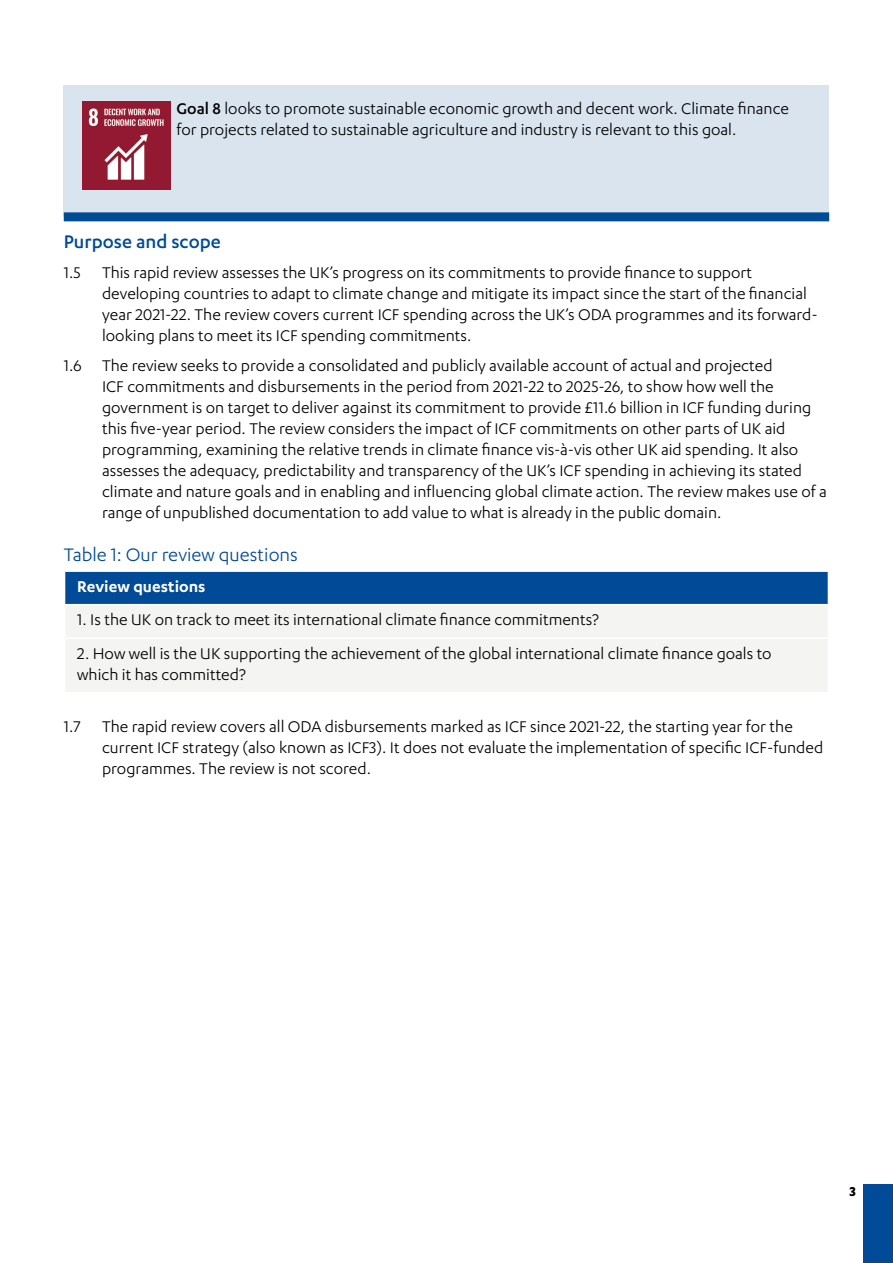
<style>
.page{position:relative;width:893px;height:1263px;background:#fff}
.page>*{position:absolute;margin:0;border:0;box-sizing:border-box;transform-origin:0 0}
.t1{font:21px "Karbon";color:#004a97}
.t2{font:500 21px "Karbon";color:#004a97}
.t3{font:18px/21px "Karbon";color:#000}
.t4{font:600 18px "Karbon";color:#fff}
.t5{font:700 15px "Karbon";color:#000}
.s1{font-weight:500}
</style>
<div class="page">
<div style="left:863px;top:1184px;width:30px;height:79px;background:#004a97"></div>
<div style="left:64px;top:85px;width:765px;height:132px;background:#d9e4ef"></div>
<div style="left:65px;top:571px;width:763px;height:34px;background:#004a97"></div>
<div style="left:66px;top:606px;width:761px;height:86px;background:#f4f4f3"></div>
<hr style="left:64px;top:570px;width:765px;height:2px;background:#fff">
<hr style="left:64px;top:604px;width:765px;height:1px;background:#fff">
<hr style="left:64px;top:637px;width:765px;height:2px;background:#fff">
<img style="left:83px;top:102px;width:88px;height:88px">
<div style="left:64px;top:212px;width:765px;height:9px;background:#004a97"></div>
<p class="t3" style="left:177px;top:97px;width:614px"><span class="s1">Goal 8</span> looks to promote sustainable economic growth and decent work. Climate finance for projects related to sustainable agriculture and industry is relevant to this goal.</p>
<p class="t2" style="left:64px;top:230px;width:159px">Purpose and scope</p>
<p class="t3" style="left:102px;top:262px;width:717px;text-indent:-38px">1.5 This rapid review assesses the UK’s progress on its commitments to provide finance to support developing countries to adapt to climate change and mitigate its impact since the start of the financial year 2021-22. The review covers current ICF spending across the UK’s ODA programmes and its forward&shy;looking plans to meet its ICF spending commitments.</p>
<p class="t3" style="left:102px;top:355px;width:726px;text-indent:-38px">1.6 The review seeks to provide a consolidated and publicly available account of actual and projected<br>ICF commitments and disbursements in the period from 2021-22 to 2025-26, to show how well the government is on target to deliver against its commitment to provide £11.6 billion in ICF funding during this five-year period. The review considers the impact of ICF commitments on other parts of UK aid programming, examining the relative trends in climate finance vis-à-vis other UK aid spending. It also assesses the adequacy, predictability and transparency of the UK’s ICF spending in achieving its stated climate and nature goals and in enabling and influencing global climate action. The review makes use of a range of unpublished documentation to add value to what is already in the public domain.</p>
<p class="t1" style="left:64px;top:543px;width:236px">Table 1: Our review questions</p>
<p class="t4" style="left:77px;top:576px;width:130px">Review questions</p>
<p class="t3" style="left:77px;top:609px;width:523px">1. Is the UK on track to meet its international climate finance commitments?</p>
<p class="t3" style="left:77px;top:642px;width:696px">2. How well is the UK supporting the achievement of the global international climate finance goals to which it has committed?</p>
<p class="t3" style="left:102px;top:715px;width:723px;text-indent:-38px">1.7 The rapid review covers all ODA disbursements marked as ICF since 2021-22, the starting year for the current ICF strategy (also known as ICF3). It does not evaluate the implementation of specific ICF-funded programmes. The review is not scored.</p>
<p class="t5" style="left:850px;top:1183px;width:8px">3</p>
</div>
